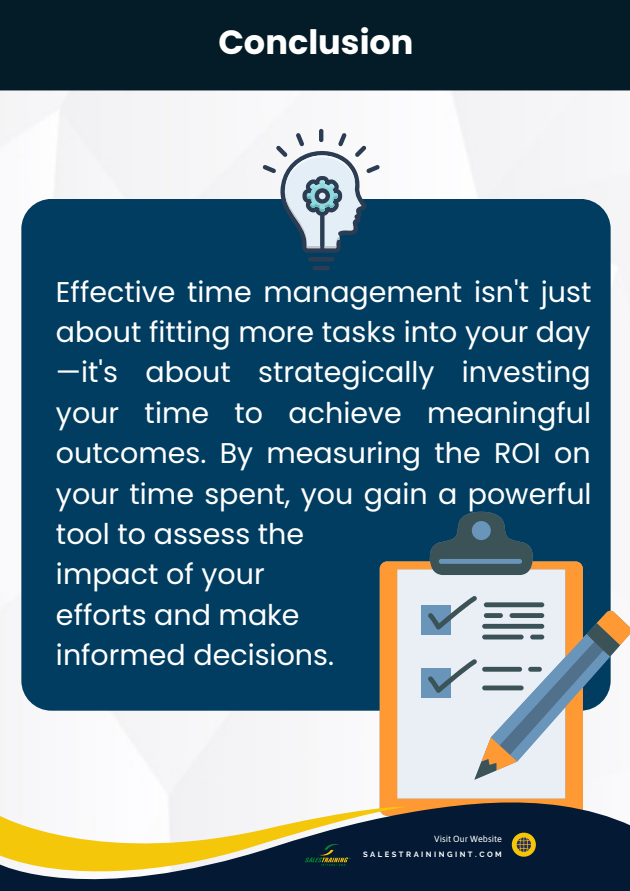
<style>
.page{position:relative;width:630px;height:891px;background:#fff}
.page>*{position:absolute;margin:0;border:0;box-sizing:border-box;transform-origin:0 0}
.t1{font:700 33.6px "Poppins";color:#fff}
.t2{font:28.4px/40.4px "Poppins";color:#fff;text-align:justify}
.t3{font:8.8px "Asap";color:#fff}
.t4{font:700 7.6px "Raleway";letter-spacing:.32em;color:#fff}
</style>
<div class="page">
<div style="left:21px;top:199px;width:590px;height:512px;background:#003d60;border-radius:30px"></div>
<svg style="left:380px;top:561px;width:203px;height:238px;background:#ecceb1"></svg>
<svg style="left:428px;top:512px;width:202px;height:268px"></svg>
<div style="left:484px;top:602px;width:60px;height:5px;background:#3b5356;border-radius:2px"></div>
<div style="left:484px;top:613px;width:19px;height:5px;background:#3b5356;border-radius:2px"></div>
<div style="left:510px;top:613px;width:34px;height:5px;background:#3b5356;border-radius:2px"></div>
<div style="left:482px;top:624px;width:62px;height:5px;background:#3b5356;border-radius:2px"></div>
<hr style="left:482px;top:635px;width:42px;height:4px;background:#3b5356;border-radius:2px">
<hr style="left:530px;top:635px;width:14px;height:4px;background:#3b5356;border-radius:2px">
<div style="left:482px;top:667px;width:40px;height:5px;background:#3b5356;border-radius:2px"></div>
<div style="left:528px;top:667px;width:14px;height:5px;background:#3b5356;border-radius:2px"></div>
<hr style="left:482px;top:686px;width:42px;height:4px;background:#3b5356;border-radius:2px">
<div style="left:439px;top:559px;width:83px;height:5px;background:#6a95ba;border-radius:2px"></div>
<svg style="left:0;top:799px;width:630px;height:92px;fill:#041934"></svg>
<div style="left:373px;top:866px;width:257px;height:25px;background:#041934"></div>
<svg style="left:0;top:807px;width:408px;height:74px"></svg>
<svg style="left:512px;top:833px;width:24px;height:24px"></svg>
<img style="left:306px;top:844px;width:45px;height:21px">
<div style="left:0;top:0;width:630px;height:90px;background:#031c27"></div>
<hr style="left:308px;top:257px;width:26px;height:4px;background:#2c3d53;border-radius:2px">
<hr style="left:312px;top:266px;width:18px;height:4px;background:#2c3d53;border-radius:2px">
<hr style="left:319px;top:129px;width:4px;height:13px;background:#2c3d53;border-radius:2px">
<svg style="left:263px;top:133px;width:117px;height:120px"></svg>
<p class="t1" style="left:218px;top:19px;width:197px">Conclusion</p>
<p class="t2" style="left:56px;top:271px;width:537px">Effective time management isn't just about fitting more tasks into your day —it's about strategically investing your time to achieve meaningful outcomes. By measuring the ROI on your time spent, you gain a powerful tool to assess the</p>
<p class="t2" style="left:56px;top:554px;width:210px">impact of your</p>
<p class="t2" style="left:56px;top:595px;width:245px">efforts and make</p>
<p class="t2" style="left:56px;top:635px;width:280px">informed decisions.</p>
<p class="t3" style="left:434px;top:833px;width:69px">Visit Our Website</p>
<p class="t4" style="left:363px;top:850px;width:140px">SALESTRAININGINT.COM</p>
</div>
